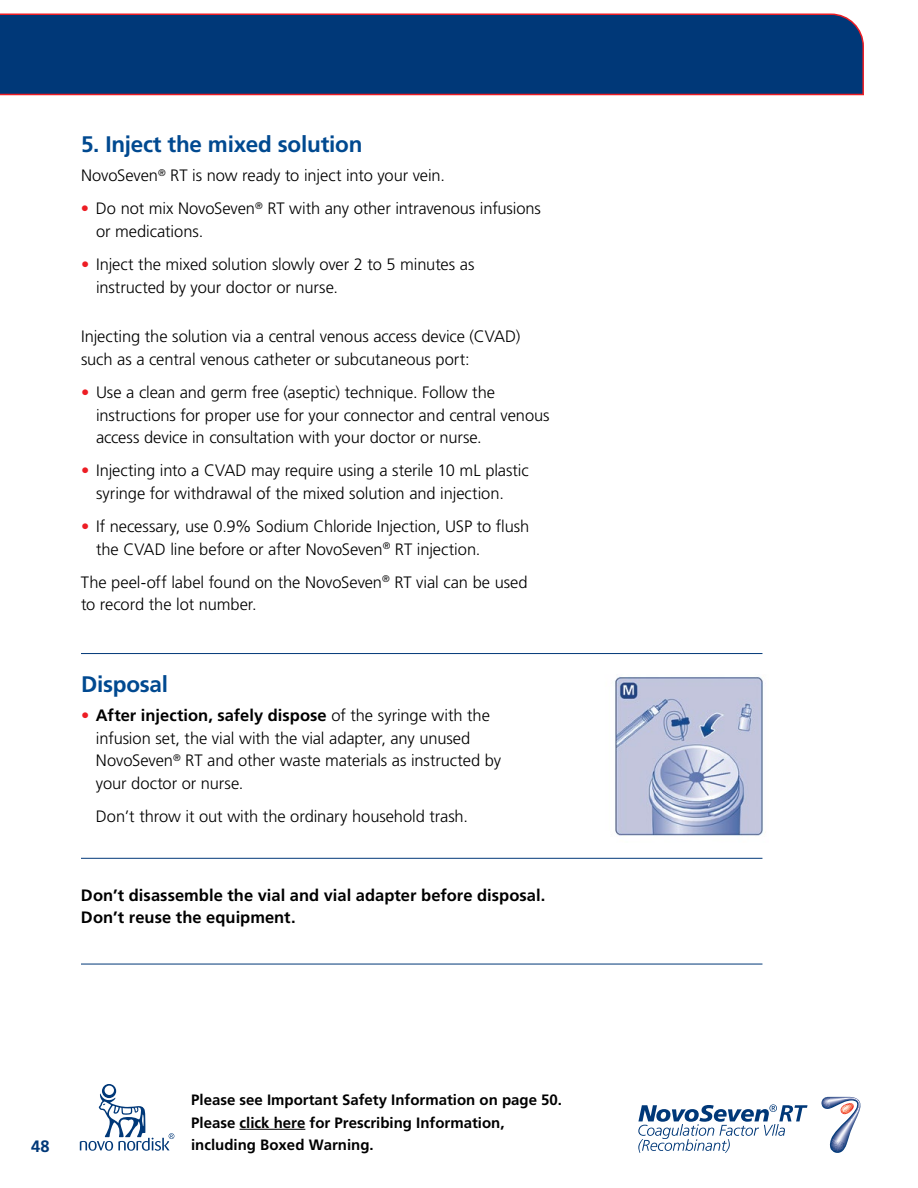
<style>
.page{position:relative;width:918px;height:1188px;background:#fff}
.page>*{position:absolute;margin:0;border:0;box-sizing:border-box;transform-origin:0 0}
.t1{font:700 22.5px "Frutiger LT Std";letter-spacing:-.01em;color:#004990}
.t2{font:300 16.5px/22.5px "Frutiger LT Std";letter-spacing:-.005em;color:#000}
.t3{font:700 16.5px/22.5px "Frutiger LT Std";color:#000}
.t4{font:700 16.5px "Frutiger LT Std";color:#003878}
.t5{font:700 15px/22.5px "Frutiger LT Std";color:#000}
.s1{color:#ed1d24}
.s2{font-weight:700}
</style>
<div class="page">
<svg style="left:80px;top:1084px;width:94px;height:67px"></svg>
<svg style="left:638px;top:1104px;width:170px;height:49px"></svg>
<svg style="left:821px;top:1097px;width:40px;height:56px"></svg>
<div style="left:0;top:13px;width:864px;height:83px;background:#003878"></div>
<hr style="left:0;top:94px;width:864px;height:1px;background:#ed1d24">
<hr style="left:240px;top:1129px;width:65px;height:1px;background:#000">
<hr style="left:81px;top:653px;width:681px;height:1px;background:#003878">
<hr style="left:81px;top:858px;width:681px;height:1px;background:#003878">
<hr style="left:81px;top:964px;width:681px;height:1px;background:#003878">
<img style="left:615px;top:676px;width:151px;height:160px">
<h1 class="t1" style="left:81px;top:131px;width:283px">5. Inject the mixed solution</h1>
<p class="t2" style="left:81px;top:164px;width:366px">NovoSeven<sup>®</sup> RT is now ready to inject into your vein.</p>
<p class="t2" style="left:96px;top:198px;width:447px;text-indent:-15px"><span class="s1">•</span> Do not mix NovoSeven<sup>®</sup> RT with any other intravenous infusions or medications.</p>
<p class="t2" style="left:96px;top:254px;width:380px;text-indent:-15px"><span class="s1">•</span> Inject the mixed solution slowly over 2 to 5 minutes as instructed by your doctor or nurse.</p>
<p class="t2" style="left:81px;top:326px;width:441px">Injecting the solution via a central venous access device (CVAD) such as a central venous catheter or subcutaneous port:</p>
<p class="t2" style="left:96px;top:381px;width:455px;text-indent:-15px"><span class="s1">•</span> Use a clean and germ free (aseptic) technique. Follow the instructions for proper use for your connector and central venous access device in consultation with your doctor or nurse.</p>
<p class="t2" style="left:96px;top:460px;width:434px;text-indent:-15px"><span class="s1">•</span> Injecting into a CVAD may require using a sterile 10 mL plastic syringe for withdrawal of the mixed solution and injection.</p>
<p class="t2" style="left:96px;top:515px;width:435px;text-indent:-15px"><span class="s1">•</span> If necessary, use 0.9% Sodium Chloride Injection, USP to flush the CVAD line before or after NovoSeven<sup>®</sup> RT injection.</p>
<p class="t2" style="left:81px;top:571px;width:448px">The peel-off label found on the NovoSeven<sup>®</sup> RT vial can be used to record the lot number.</p>
<h1 class="t1" style="left:81px;top:671px;width:89px">Disposal</h1>
<p class="t2" style="left:96px;top:705px;width:407px;text-indent:-15px"><span class="s1">•</span> <span class="s2">After injection, safely dispose</span> of the syringe with the infusion set, the vial with the vial adapter, any unused NovoSeven<sup>®</sup> RT and other waste materials as instructed by your doctor or nurse.</p>
<p class="t2" style="left:96px;top:805px;width:374px">Don’t throw it out with the ordinary household trash.</p>
<p class="t3" style="left:81px;top:884px;width:466px">Don’t disassemble the vial and vial adapter before disposal.<br>Don’t reuse the equipment.</p>
<p class="t4" style="left:31px;top:1136px;width:20px">48</p>
<p class="t5" style="left:191px;top:1089px;width:372px">Please see Important Safety Information on page 50.<br>Please click here for Prescribing Information, including Boxed Warning.</p>
</div>
